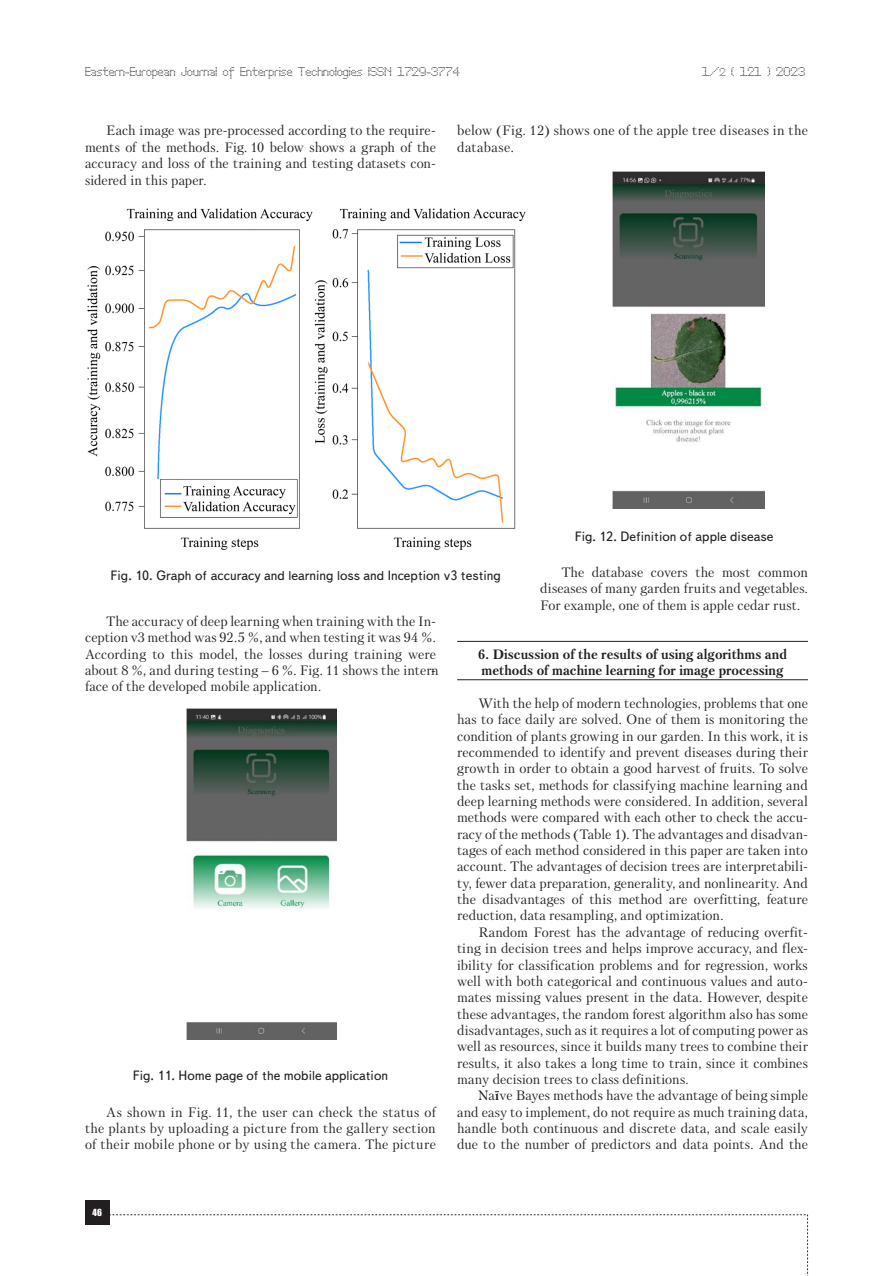
<style>
.page{position:relative;width:893px;height:1276px;background:#fff}
.page>*{position:absolute;margin:0;border:0;box-sizing:border-box;transform-origin:0 0}
.Text__англ{font:13.5px/16.4px "Petersburg C";letter-spacing:.01em;color:#231f20;text-align:justify}
.Рисунок{font:13.5px "Text Book C";color:#231f20}
.Раздел_статьи{font:700 13.5px/16.4px "Petersburg C";color:#231f20}
.t1{font:12px "Perfo";letter-spacing:.015em;color:#231f20}
.t2{font:9px "Impact";color:#fff}
.s1{font-size:10.5px}
.s2{font-weight:700}
.s3{font-family:"Times New Roman"}
</style>
<div class="page">
<div style="left:85px;top:1200px;width:24px;height:24px;background:#231f20"></div>
<svg style="left:109px;top:1214px;width:699px;height:62px"></svg>
<hr style="left:457px;top:641px;width:351px;height:1px;background:#231f20">
<hr style="left:457px;top:679px;width:351px;height:1px;background:#231f20">
<img style="left:87px;top:208px;width:439px;height:342px">
<img style="left:187px;top:708px;width:149px;height:332px">
<img style="left:613px;top:171px;width:152px;height:337px">
<p class="t1" style="left:85px;top:65px;width:376px">Eastern-European Journal of Enterprise Technologies ISSN 1729-3774</p>
<p class="t1" style="left:702px;top:65px;width:104px">1/<span class="s1">2</span> ( 121 ) 2023</p>
<p class="Text__англ" style="left:85px;top:122px;width:352px;text-indent:21px">Each image was pre-processed according to the require&shy;ments of the methods. Fig. 10 below shows a graph of the accuracy and loss of the training and testing datasets con&shy;sidered in this paper.</p>
<p class="Text__англ" style="left:457px;top:122px;width:352px">below (Fig. 12) shows one of the apple tree diseases in the database.</p>
<p class="Рисунок" style="left:575px;top:529px;width:200px">Fig. 12. Definition of apple disease</p>
<p class="Text__англ" style="left:540px;top:564px;width:269px;text-indent:21px">The database covers the most common diseases of many garden fruits and vegetables.<br>For example, one of them is apple cedar rust.</p>
<p class="Раздел_статьи" style="left:478px;top:646px;width:310px">6. Discussion of the results of using algorithms and methods of machine learning for image processing</p>
<p class="Text__англ" style="left:457px;top:695px;width:352px;text-indent:21px">With the help of modern technologies, problems that one has to face daily are solved. One of them is monitoring the condition of plants growing in our garden. In this work, it is recommended to identify and prevent diseases during their growth in order to obtain a good harvest of fruits. To solve the tasks set, methods for classifying machine learning and deep learning methods were considered. In addition, several methods were compared with each other to check the accu&shy;racy of the methods (Table 1). The advantages and disadvan&shy;tages of each method considered in this paper are taken into account. The advantages of decision trees are interpretabili&shy;ty, fewer data preparation, generality, and nonlinearity. And the disadvantages of this method are overfitting, feature reduction, data resampling, and optimization.</p>
<p class="Text__англ" style="left:457px;top:923px;width:352px;text-indent:21px">Random Forest has the advantage of reducing overfit&shy;ting in decision trees and helps improve accuracy, and flex&shy;ibility for classification problems and for regression, works well with both categorical and continuous values and auto&shy;mates missing values present in the data. However, despite these advantages, the random forest algorithm also has some disadvantages, such as it requires a lot of computing power as well as resources, since it builds many trees to combine their results, it also takes a long time to train, since it combines many decision trees to class definitions.</p>
<p class="Text__англ" style="left:457px;top:1087px;width:352px;text-indent:21px">Na<span class="s2">ї</span>ve Bayes methods have the advantage of being simple and easy to implement, do not require as much training data, handle both continuous and discrete data, and scale easily due to the number of predictors and data points. And the</p>
<p class="Рисунок" style="left:111px;top:568px;width:392px">Fig. 10. Graph of accuracy and learning loss and Inception v3 testing</p>
<p class="Text__англ" style="left:85px;top:613px;width:352px;text-indent:21px">The accuracy of deep learning when training with the In&shy;ception v3 method was 92.5 %, and when testing it was 94 %.<br>According to this model, the losses during training were about 8 %, and during testing <span class="s3">‒</span> 6 %. Fig. 11 shows the inter&shy;face of the developed mobile application.</p>
<p class="Рисунок" style="left:133px;top:1068px;width:257px">Fig. 11. Home page of the mobile application</p>
<p class="Text__англ" style="left:85px;top:1103px;width:352px;text-indent:21px">As shown in Fig. 11, the user can check the status of the plants by uploading a picture from the gallery section of their mobile phone or by using the camera. The picture</p>
<p class="t2" style="left:92px;top:1205px;width:11px">46</p>
</div>
